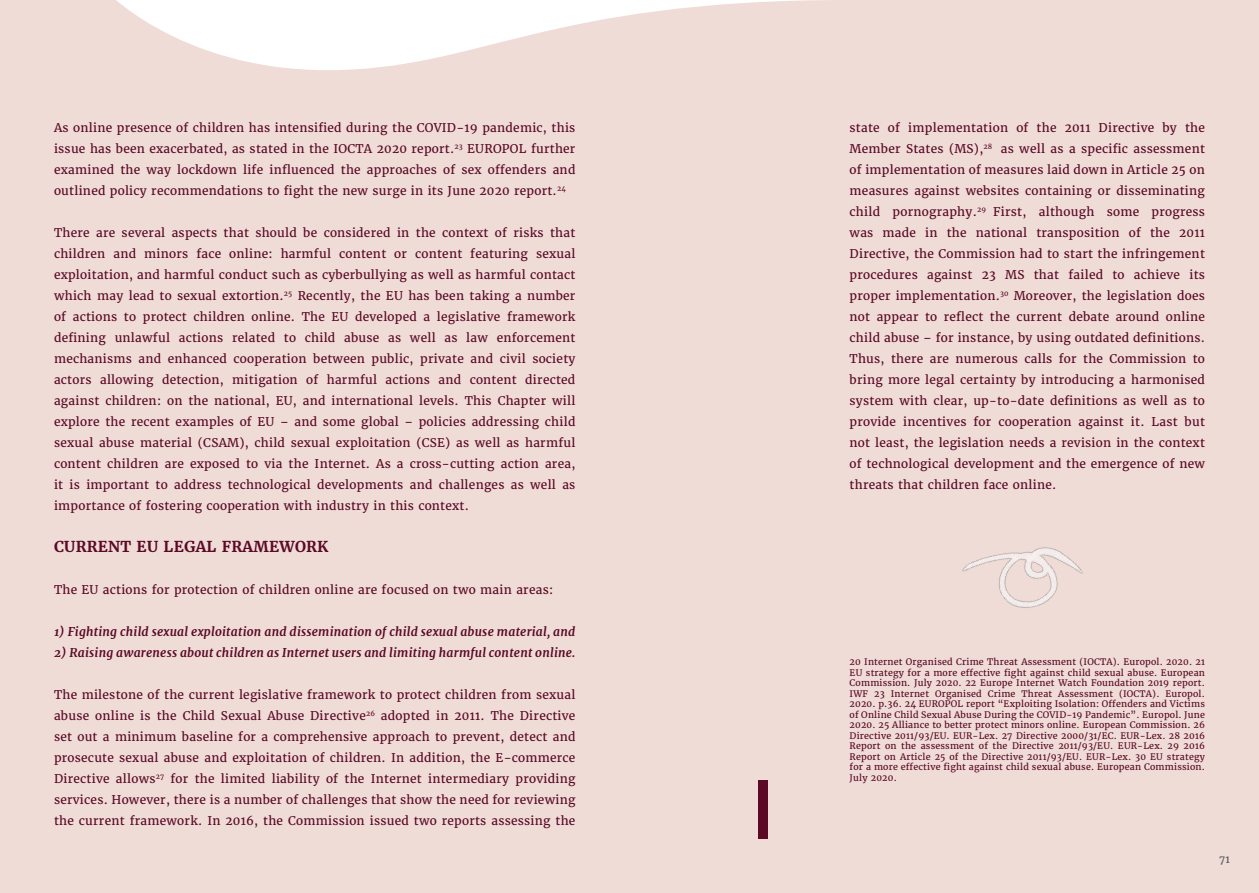
<style>
.page{position:relative;width:1259px;height:893px;background:#efdcd7}
.page>*{position:absolute;margin:0;border:0;box-sizing:border-box;transform-origin:0 0}
.t1{font:700 15px "Merriweather";letter-spacing:.02em;color:#5b0925}
.t2{font:12px/21px "Merriweather";letter-spacing:.02em;color:#5b0925;text-align:justify}
.t3{font:italic 700 12px "Merriweather";letter-spacing:.02em;color:#5b0925}
.t4{font:10.5px "Merriweather";color:#57585a}
.t5{font:9px/10.5px "Merriweather";letter-spacing:.02em;color:#5b0925;text-align:justify}
</style>
<div class="page">
<div style="left:758px;top:780px;width:10px;height:59px;background:#5b0925"></div>
<svg style="left:116px;top:0;width:699px;height:70px;fill:#fff"></svg>
<img style="left:962px;top:547px;width:121px;height:61px">
<p class="t2" style="left:54px;top:117px;width:523px">As online presence of children has intensified during the COVID-19 pandemic, this issue has been exacerbated, as stated in the IOCTA 2020 report.<sup>23</sup> EUROPOL further examined the way lockdown life influenced the approaches of sex offenders and outlined policy recommendations to fight the new surge in its June 2020 report.<sup>24</sup></p>
<p class="t2" style="left:54px;top:222px;width:523px">There are several aspects that should be considered in the context of risks that children and minors face online: harmful content or content featuring sexual exploitation, and harmful conduct such as cyberbullying as well as harmful contact which may lead to sexual extortion.<sup>25</sup> Recently, the EU has been taking a number of actions to protect children online. The EU developed a legislative framework defining unlawful actions related to child abuse as well as law enforcement mechanisms and enhanced cooperation between public, private and civil society actors allowing detection, mitigation of harmful actions and content directed against children: on the national, EU, and international levels. This Chapter will explore the recent examples of EU – and some global – policies addressing child sexual abuse material (CSAM), child sexual exploitation (CSE) as well as harmful content children are exposed to via the Internet. As a cross-cutting action area, it is important to address technological developments and challenges as well as importance of fostering cooperation with industry in this context.</p>
<p class="t1" style="left:54px;top:537px;width:276px">CURRENT EU LEGAL FRAMEWORK</p>
<p class="t2" style="left:54px;top:579px;width:501px">The EU actions for protection of children online are focused on two main areas:</p>
<p class="t3" style="left:54px;top:625px;width:523px">1) Fighting child sexual exploitation and dissemination of child sexual abuse material, and</p>
<p class="t3" style="left:54px;top:646px;width:523px">2) Raising awareness about children as Internet users and limiting harmful content online.</p>
<p class="t2" style="left:54px;top:684px;width:523px">The milestone of the current legislative framework to protect children from sexual abuse online is the Child Sexual Abuse Directive<sup>26</sup> adopted in 2011. The Directive set out a minimum baseline for a comprehensive approach to prevent, detect and prosecute sexual abuse and exploitation of children. In addition, the E-commerce Directive allows<sup>27</sup> for the limited liability of the Internet intermediary providing services. However, there is a number of challenges that show the need for reviewing the current framework. In 2016, the Commission issued two reports assessing the</p>
<p class="t2" style="left:849px;top:117px;width:357px">state of implementation of the 2011 Directive by the Member States (MS),<sup>28</sup> as well as a specific assessment of implementation of measures laid down in Article 25 on measures against websites containing or disseminating child pornography.<sup>29</sup> First, although some progress was made in the national transposition of the 2011<br>Directive, the Commission had to start the infringement procedures against 23 MS that failed to achieve its proper implementation.<sup>30</sup> Moreover, the legislation does not appear to reflect the current debate around online child abuse – for instance, by using outdated definitions.<br>Thus, there are numerous calls for the Commission to bring more legal certainty by introducing a harmonised system with clear, up-to-date definitions as well as to provide incentives for cooperation against it. Last but not least, the legislation needs a revision in the context of technological development and the emergence of new threats that children face online.</p>
<p class="t5" style="left:849px;top:657px;width:357px">20 Internet Organised Crime Threat Assessment (IOCTA). Europol. 2020. 21<br>EU strategy for a more effective fight against child sexual abuse. European Commission. July 2020. 22 Europe Internet Watch Foundation 2019 report.<br>IWF 23 Internet Organised Crime Threat Assessment (IOCTA). Europol.<br>2020. p.36. 24 EUROPOL report “Exploiting Isolation: Offenders and Victims of Online Child Sexual Abuse During the COVID-19 Pandemic”. Europol. June 2020. 25 Alliance to better protect minors online. European Commission. 26<br>Directive 2011/93/EU. EUR-Lex. 27 Directive 2000/31/EC. EUR-Lex. 28 2016<br>Report on the assessment of the Directive 2011/93/EU. EUR-Lex. 29 2016<br>Report on Article 25 of the Directive 2011/93/EU. EUR-Lex. 30 EU strategy for a more effective fight against child sexual abuse. European Commission.<br>July 2020.</p>
<p class="t4" style="left:1219px;top:855px;width:12px">71</p>
</div>
